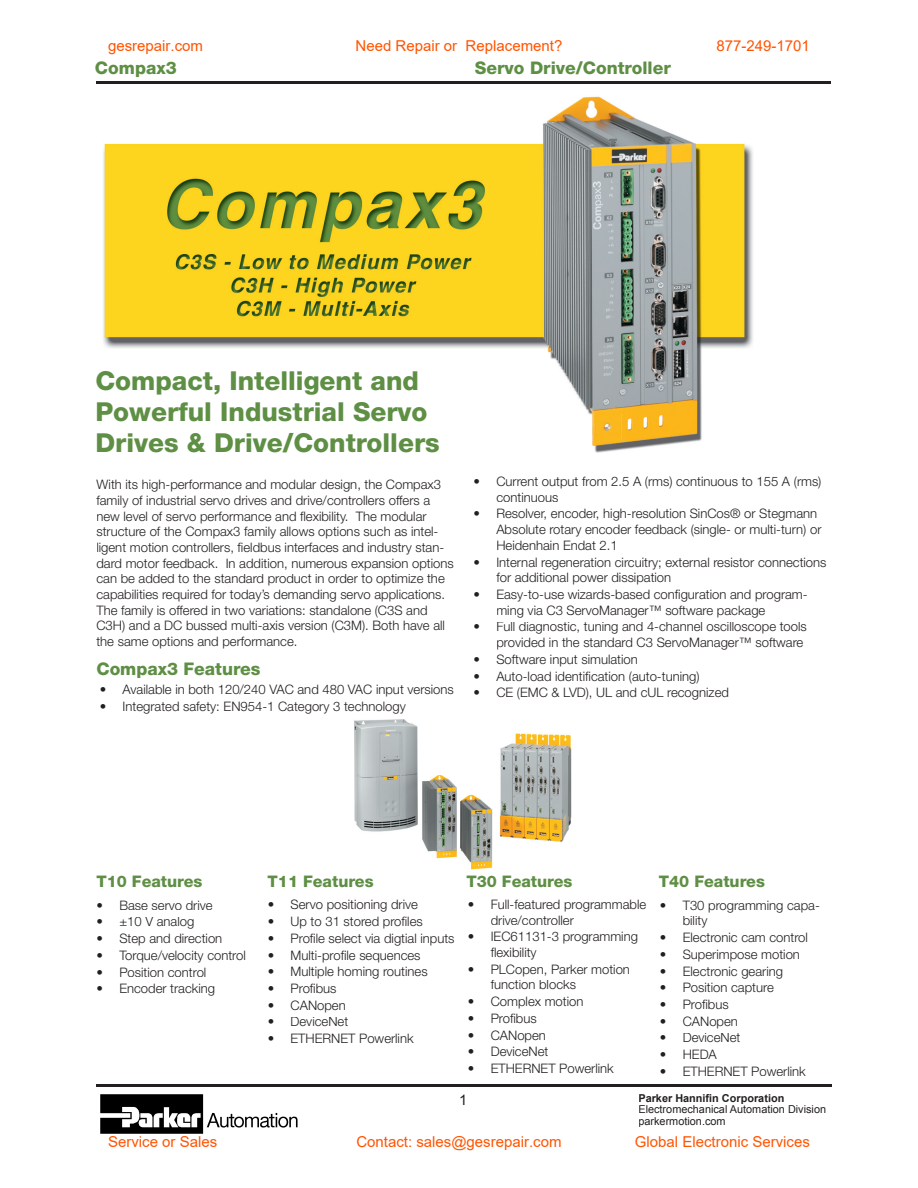
<style>
.page{position:relative;width:918px;height:1188px;background:#fff}
.page>*{position:absolute;margin:0;border:0;box-sizing:border-box;transform-origin:0 0}
.t1{font:800 26.1px/31px "Helvetica Neue";color:#5e8f44}
.t2{font:800 17.4px "Helvetica Neue";color:#5e8f44}
.t3{font:800 16.05px "Helvetica Neue";color:#5e8f44}
.t4{font:15px "Arial";color:#ff5400}
.t5{font:14.55px "Arial";color:#231f20}
.t6{font:300 13.05px/15.8px "Helvetica Neue";color:#231f20}
.t7{font:10.95px/11.6px "Arial";color:#231f20}
.t8{font:700 10.95px "Arial";color:#231f20}
</style>
<div class="page">
<hr style="left:96px;top:81px;width:734px;height:3px;background:#231f20">
<hr style="left:96px;top:1085px;width:736px;height:2px;background:#231f20">
<img style="left:100px;top:1095px;width:197px;height:39px">
<img style="left:103px;top:96px;width:650px;height:357px">
<img style="left:354px;top:719px;width:218px;height:151px">
<p class="t4" style="left:108px;top:35px;width:97px">gesrepair.com</p>
<p class="t4" style="left:356px;top:35px;width:208px">Need Repair or Replacement?</p>
<p class="t4" style="left:717px;top:35px;width:95px">877-249-1701</p>
<h2 class="t2" style="left:95px;top:57px;width:83px">Compax3</h2>
<h2 class="t2" style="left:475px;top:57px;width:197px">Servo Drive/Controller</h2>
<h1 class="t1" style="left:95px;top:365px;width:346px">Compact, Intelligent and<br>Powerful Industrial Servo<br>Drives &amp; Drive/Controllers</h1>
<p class="t6" style="left:96px;top:476px;width:359px">With its high-performance and modular design, the Compax3 family of industrial servo drives and drive/controllers offers a new level of servo performance and flexibility. The modular structure of the Compax3 family allows options such as intel&shy;ligent motion controllers, fieldbus interfaces and industry stan&shy;dard motor feedback. In addition, numerous expansion options can be added to the standard product in order to optimize the capabilities required for today’s demanding servo applications.<br>The family is offered in two variations: standalone (C3S and C3H) and a DC bussed multi-axis version (C3M). Both have all the same options and performance.</p>
<h2 class="t2" style="left:96px;top:659px;width:166px">Compax3 Features</h2>
<p class="t6" style="left:100px;top:681px;width:356px">• Available in both 120/240 VAC and 480 VAC input versions</p>
<p class="t6" style="left:100px;top:698px;width:308px">• Integrated safety: EN954-1 Category 3 technology</p>
<p class="t6" style="left:496px;top:473px;width:327px;text-indent:-23px">• Current output from 2.5 A (rms) continuous to 155 A (rms) continuous</p>
<p class="t6" style="left:496px;top:506px;width:327px;text-indent:-23px">• Resolver, encoder, high-resolution SinCos® or Stegmann<br>Absolute rotary encoder feedback (single- or multi-turn) or<br>Heidenhain Endat 2.1</p>
<p class="t6" style="left:496px;top:554px;width:332px;text-indent:-23px">• Internal regeneration circuitry; external resistor connections for additional power dissipation</p>
<p class="t6" style="left:496px;top:586px;width:313px;text-indent:-23px">• Easy-to-use wizards-based configuration and program&shy;ming via C3 ServoManager™ software package</p>
<p class="t6" style="left:473px;top:619px;width:335px;text-align:right">• Full diagnostic, tuning and 4-channel oscilloscope tools provided in the standard C3 ServoManager™ software</p>
<p class="t6" style="left:473px;top:651px;width:166px">• Software input simulation</p>
<p class="t6" style="left:473px;top:668px;width:228px">• Auto-load identification (auto-tuning)</p>
<p class="t6" style="left:473px;top:684px;width:257px">• CE (EMC &amp; LVD), UL and cUL recognized</p>
<p class="t3" style="left:96px;top:872px;width:108px">T10 Features</p>
<p class="t3" style="left:268px;top:872px;width:108px">T11 Features</p>
<p class="t3" style="left:466px;top:872px;width:108px">T30 Features</p>
<p class="t3" style="left:659px;top:872px;width:108px">T40 Features</p>
<p class="t6" style="left:97px;top:897px;width:118px">• Base servo drive</p>
<p class="t6" style="left:97px;top:914px;width:99px">• ±10 V analog</p>
<p class="t6" style="left:97px;top:930px;width:127px">• Step and direction</p>
<p class="t6" style="left:97px;top:947px;width:151px">• Torque/velocity control</p>
<p class="t6" style="left:97px;top:964px;width:111px">• Position control</p>
<p class="t6" style="left:97px;top:980px;width:120px">• Encoder tracking</p>
<p class="t6" style="left:268px;top:897px;width:152px">• Servo positioning drive</p>
<p class="t6" style="left:268px;top:913px;width:157px">• Up to 31 stored profiles</p>
<p class="t6" style="left:268px;top:930px;width:188px">• Profile select via digtial inputs</p>
<p class="t6" style="left:268px;top:947px;width:154px">• Multi-profile sequences</p>
<p class="t6" style="left:268px;top:963px;width:161px">• Multiple homing routines</p>
<p class="t6" style="left:268px;top:980px;width:70px">• Profibus</p>
<p class="t6" style="left:268px;top:997px;width:80px">• CANopen</p>
<p class="t6" style="left:268px;top:1014px;width:82px">• DeviceNet</p>
<p class="t6" style="left:268px;top:1030px;width:147px">• ETHERNET Powerlink</p>
<p class="t6" style="left:491px;top:896px;width:157px;text-indent:-23px">• Full-featured programmable drive/controller</p>
<p class="t6" style="left:491px;top:929px;width:149px;text-indent:-23px">• IEC61131-3 programming flexibility</p>
<p class="t6" style="left:491px;top:961px;width:141px;text-indent:-23px">• PLCopen, Parker motion function blocks</p>
<p class="t6" style="left:468px;top:993px;width:117px">• Complex motion</p>
<p class="t6" style="left:468px;top:1010px;width:70px">• Profibus</p>
<p class="t6" style="left:468px;top:1027px;width:80px">• CANopen</p>
<p class="t6" style="left:468px;top:1043px;width:82px">• DeviceNet</p>
<p class="t6" style="left:468px;top:1060px;width:147px">• ETHERNET Powerlink</p>
<p class="t6" style="left:683px;top:897px;width:139px;text-indent:-23px">• T30 programming capa&shy;bility</p>
<p class="t6" style="left:660px;top:929px;width:150px">• Electronic cam control</p>
<p class="t6" style="left:660px;top:946px;width:142px">• Superimpose motion</p>
<p class="t6" style="left:660px;top:963px;width:125px">• Electronic gearing</p>
<p class="t6" style="left:660px;top:979px;width:115px">• Position capture</p>
<p class="t6" style="left:660px;top:996px;width:70px">• Profibus</p>
<p class="t6" style="left:660px;top:1013px;width:80px">• CANopen</p>
<p class="t6" style="left:660px;top:1030px;width:82px">• DeviceNet</p>
<p class="t6" style="left:660px;top:1046px;width:59px">• HEDA</p>
<p class="t6" style="left:660px;top:1063px;width:147px">• ETHERNET Powerlink</p>
<p class="t5" style="left:459px;top:1091px;width:10px">1</p>
<p class="t8" style="left:638px;top:1092px;width:147px">Parker Hannifin Corporation</p>
<p class="t7" style="left:638px;top:1104px;width:189px">Electromechanical Automation Division parkermotion.com</p>
<p class="t4" style="left:108px;top:1132px;width:111px">Service or Sales</p>
<p class="t4" style="left:356px;top:1132px;width:207px">Contact: sales@gesrepair.com</p>
<p class="t4" style="left:635px;top:1132px;width:177px">Global Electronic Services</p>
</div>
